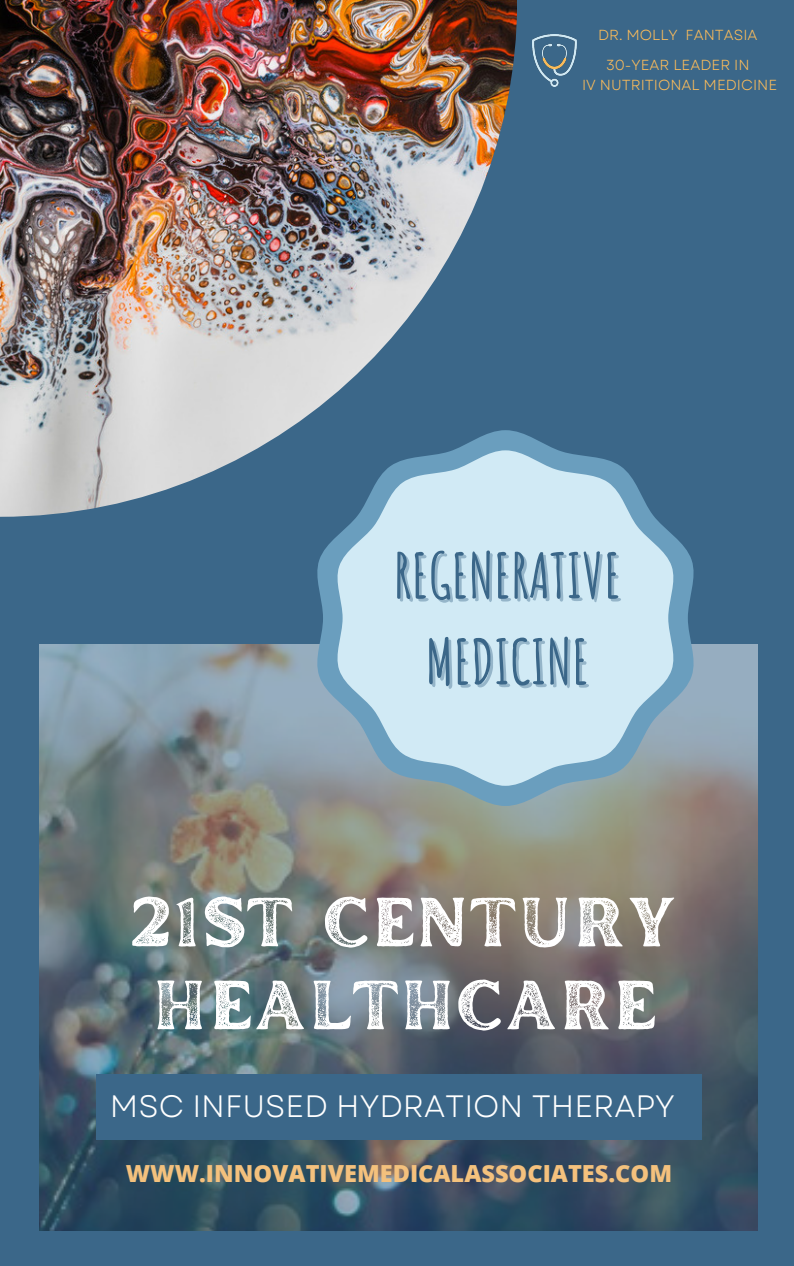
<style>
.page{position:relative;width:794px;height:1266px;background:#fff}
.page>*{position:absolute;margin:0;border:0;box-sizing:border-box;transform-origin:0 0}
.t1{font:69.38px "Inlander Texture";color:#fff}
.t2{font:700 61.5px "Amatic SC";color:#3b6789}
.t3{font:30.9px "Garet";color:#fff}
.t4{font:800 23.55px "Open Sans";color:#f4c17d}
.t5{font:14.55px "Garet";color:#ffbd59}
</style>
<div class="page">
<div style="left:0;top:0;width:793px;height:1266px;background:#3b6789"></div>
<img style="left:0;top:0;width:516px;height:516px">
<img style="left:532px;top:34px;width:44px;height:52px">
<img style="left:40px;top:644px;width:717px;height:586px">
<svg style="left:313px;top:430px;width:384px;height:376px"></svg>
<svg style="left:334px;top:450px;width:342px;height:336px;background:#b6d3e2"></svg>
<div style="left:96px;top:1073px;width:605px;height:66px;background:#3b6789"></div>
<p class="t5" style="left:597px;top:24px;width:161px">DR. MOLLY FANTASIA</p>
<p class="t5" style="left:605px;top:54px;width:145px">30-YEAR LEADER IN</p>
<p class="t5" style="left:581px;top:75px;width:197px">IV NUTRITIONAL MEDICINE</p>
<p class="t2" style="left:393px;top:536px;width:229px">REGENERATIVE</p>
<p class="t2" style="left:425px;top:622px;width:165px">MEDICINE</p>
<p class="t1" style="left:129px;top:872px;width:548px">21ST CENTURY</p>
<p class="t1" style="left:151px;top:955px;width:507px">HEALTHCARE</p>
<p class="t3" style="left:110px;top:1084px;width:566px">MSC INFUSED HYDRATION THERAPY</p>
<p class="t4" style="left:126px;top:1157px;width:547px">WWW.INNOVATIVEMEDICALASSOCIATES.COM</p>
</div>
